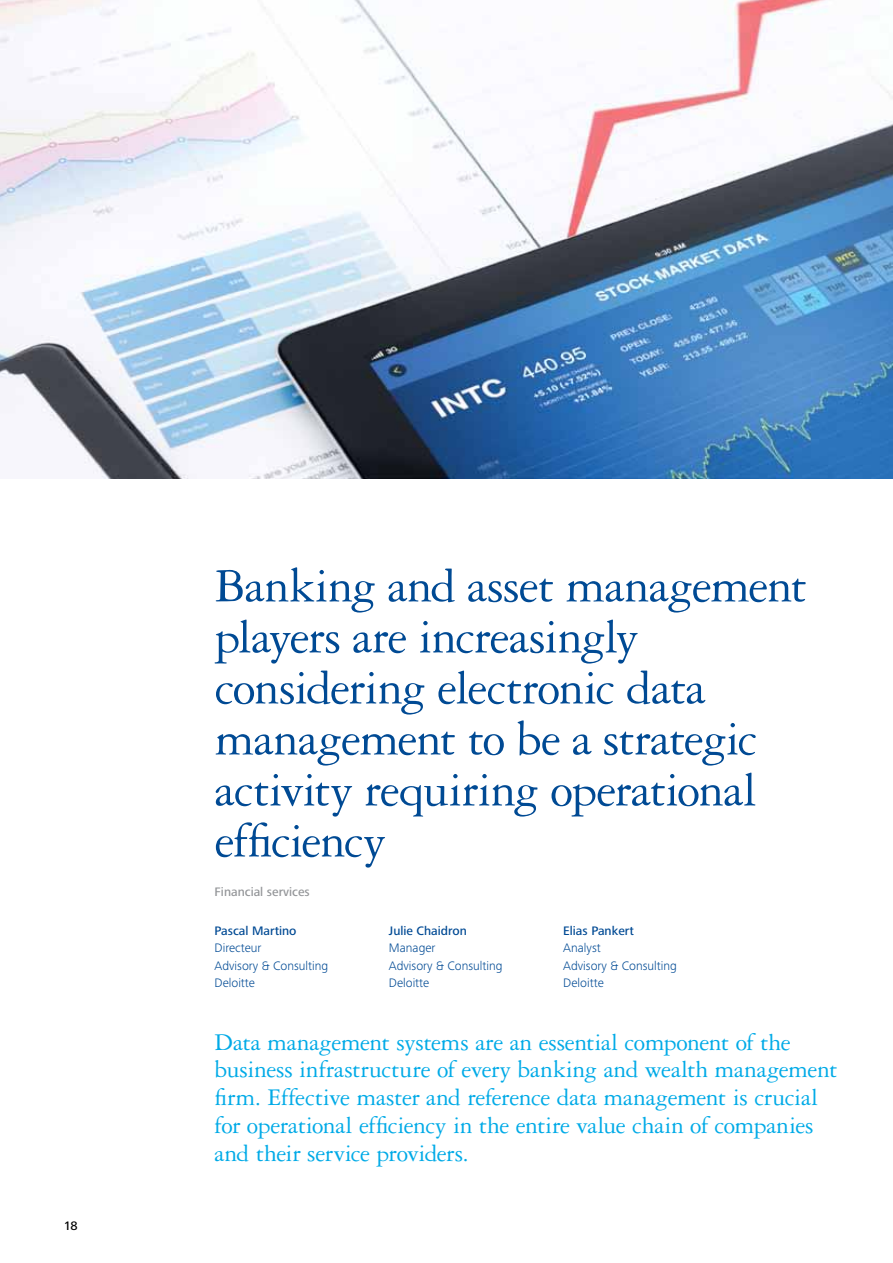
<style>
.page{position:relative;width:893px;height:1263px;background:#fff}
.page>*{position:absolute;margin:0;border:0;box-sizing:border-box;transform-origin:0 0}
.t1{font:51px/51px "Garamond 3 LT Std";letter-spacing:-.025em;color:#004a94}
.t2{font:25.5px/27.8px "Garamond 3 LT Std";letter-spacing:-.015em;color:#00aae7}
.t3{font:300 12.75px/17.2px "Frutiger Next Pro";color:#004a94}
.t4{font:500 12.75px "Frutiger Next Pro";color:#004a94}
.t5{font:500 12.75px "Frutiger Next Pro";color:#939598}
.t6{font:500 12.75px "Frutiger Next Pro";color:#000}
</style>
<div class="page">
<img style="left:0;top:0;width:893px;height:478px">
<p class="t6" style="left:64px;top:1218px;width:15px">18</p>
<h1 class="t1" style="left:215px;top:561px;width:594px">Banking and asset management players are increasingly considering electronic data management to be a strategic activity requiring operational efficiency</h1>
<p class="t5" style="left:215px;top:885px;width:97px">Financial services</p>
<p class="t4" style="left:215px;top:923px;width:83px">Pascal Martino</p>
<p class="t3" style="left:215px;top:939px;width:115px">Directeur<br>Advisory &amp; Consulting<br>Deloitte</p>
<p class="t4" style="left:389px;top:923px;width:79px">Julie Chaidron</p>
<p class="t3" style="left:389px;top:939px;width:115px">Manager<br>Advisory &amp; Consulting<br>Deloitte</p>
<p class="t4" style="left:563px;top:923px;width:72px">Elias Pankert</p>
<p class="t3" style="left:563px;top:939px;width:115px">Analyst<br>Advisory &amp; Consulting<br>Deloitte</p>
<p class="t2" style="left:215px;top:1028px;width:624px">Data management systems are an essential component of the business infrastructure of every banking and wealth management firm. Effective master and reference data management is crucial for operational efficiency in the entire value chain of companies and their service providers.</p>
</div>
